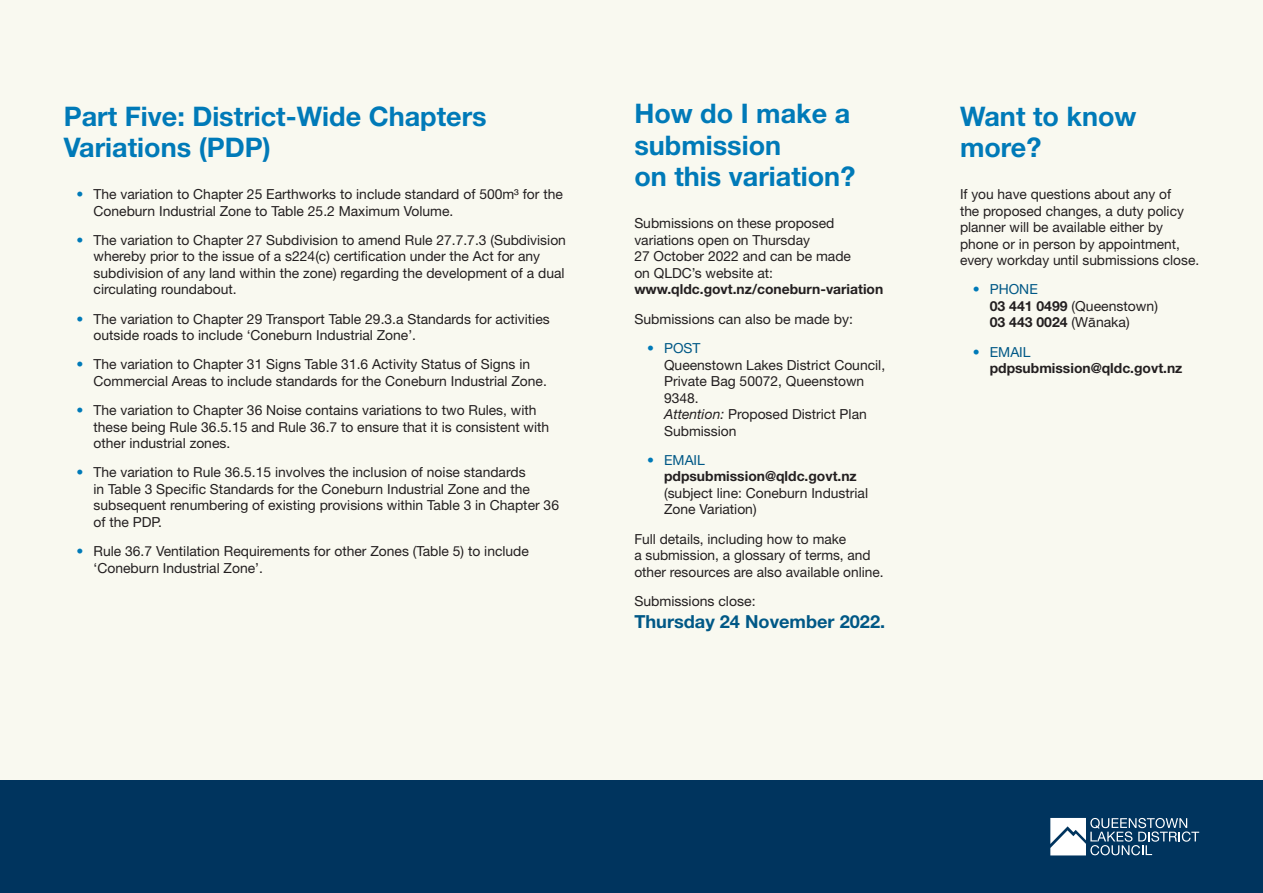
<style>
.page{position:relative;width:1263px;height:893px;background:#f9f9f0}
.page>*{position:absolute;margin:0;border:0;box-sizing:border-box;transform-origin:0 0}
.subhead_1b{font:700 27px/31.5px "Helvetica Neue LT Std";color:#007ab8}
.bod{font:700 18px "Helvetica Neue LT Std";color:#005886}
.bod-2{font:13.8px/16.5px "Helvetica Neue LT Std";color:#231f20}
.t1{font:700 13.8px/16.5px "Helvetica Neue LT Std";color:#231f20}
.s1{color:#007ab8}
.s2{font-weight:700}
.s3{color:#005886}
.s4{font-style:italic}
.s5{font-family:"Helvetica"}
.s6{font-weight:400;color:#007ab8}
.s7{font-weight:400;color:#005886}
</style>
<div class="page">
<div style="left:0;top:780px;width:1263px;height:113px;background:#00345e"></div>
<svg style="left:1050px;top:818px;width:149px;height:37px"></svg>
<p class="subhead_1b" style="left:64px;top:100px;width:424px">Part Five: District-Wide Chapters<br>Variations (PDP)</p>
<p class="bod-2" style="left:94px;top:186px;width:471px;text-indent:-17px"><span class="s1">•</span> The variation to Chapter 25 Earthworks to include standard of 500m³ for the<br>Coneburn Industrial Zone to Table 25.2 Maximum Volume.</p>
<p class="bod-2" style="left:94px;top:232px;width:474px;text-indent:-17px"><span class="s1">•</span> The variation to Chapter 27 Subdivision to amend Rule 27.7.7.3 (Subdivision whereby prior to the issue of a s224(c) certification under the Act for any subdivision of any land within the zone) regarding the development of a dual circulating roundabout.</p>
<p class="bod-2" style="left:94px;top:310px;width:458px;text-indent:-17px"><span class="s1">•</span> The variation to Chapter 29 Transport Table 29.3.a Standards for activities outside roads to include ‘Coneburn Industrial Zone’.</p>
<p class="bod-2" style="left:94px;top:356px;width:455px;text-indent:-17px"><span class="s1">•</span> The variation to Chapter 31 Signs Table 31.6 Activity Status of Signs in<br>Commercial Areas to include standards for the Coneburn Industrial Zone.</p>
<p class="bod-2" style="left:94px;top:402px;width:457px;text-indent:-17px"><span class="s1">•</span> The variation to Chapter 36 Noise contains variations to two Rules, with these being Rule 36.5.15 and Rule 36.7 to ensure that it is consistent with other industrial zones.</p>
<p class="bod-2" style="left:94px;top:464px;width:467px;text-indent:-17px"><span class="s1">•</span> The variation to Rule 36.5.15 involves the inclusion of noise standards<br>in Table 3 Specific Standards for the Coneburn Industrial Zone and the subsequent renumbering of existing provisions within Table 3 in Chapter 36 of the PDP.</p>
<p class="bod-2" style="left:94px;top:543px;width:437px;text-indent:-17px"><span class="s1">•</span> Rule 36.7 Ventilation Requirements for other Zones (Table 5) to include ‘Coneburn Industrial Zone’.</p>
<p class="subhead_1b" style="left:634px;top:97px;width:222px">How do I make a submission<br>on this variation?</p>
<p class="bod-2" style="left:634px;top:215px;width:250px">Submissions on these proposed variations open on Thursday<br>27 October 2022 and can be made<br>on QLDC’s website at: <span class="s2">www.qldc.govt.nz/coneburn-variation</span></p>
<p class="bod-2" style="left:634px;top:310px;width:220px">Submissions can also be made by:</p>
<p class="bod-2" style="left:664px;top:340px;width:223px;text-indent:-17px"><span class="s1">•</span> <span class="s3">POST<br></span>Queenstown Lakes District Council,<br>Private Bag 50072, Queenstown<br>9348.<br><span class="s4">Attention:</span> Proposed District Plan<br>Submission</p>
<p class="bod-2" style="left:664px;top:451px;width:206px;text-indent:-17px"><span class="s1">•</span> <span class="s3">EMAIL </span><span class="s2">pdpsubmission@qldc.govt.nz </span>(subject line: Coneburn Industrial<br>Zone Variation)</p>
<p class="bod-2" style="left:634px;top:530px;width:251px">Full details, including how to make<br>a submission, a glossary of terms, and other resources are also available online.</p>
<p class="bod-2" style="left:634px;top:592px;width:123px">Submissions close:</p>
<p class="bod" style="left:634px;top:611px;width:252px">Thursday 24 November 2022.</p>
<p class="subhead_1b" style="left:960px;top:100px;width:178px">Want to know more?</p>
<p class="bod-2" style="left:960px;top:186px;width:241px">If you have questions about any of<br>the proposed changes, a duty policy planner will be available either by phone or in person by appointment, every workday until submissions close.</p>
<p class="bod-2" style="left:990px;top:281px;width:170px;text-indent:-17px"><span class="s1">•</span> <span class="s3">PHONE<br></span><span class="s2">03 441 0499</span> (Queenstown)<br><span class="s2">03 443 0024</span> (W<span class="s5">ā</span>naka)</p>
<p class="t1" style="left:990px;top:343px;width:194px;text-indent:-17px"><span class="s6">•</span> <span class="s7">EMAIL </span>pdpsubmission@qldc.govt.nz</p>
</div>
